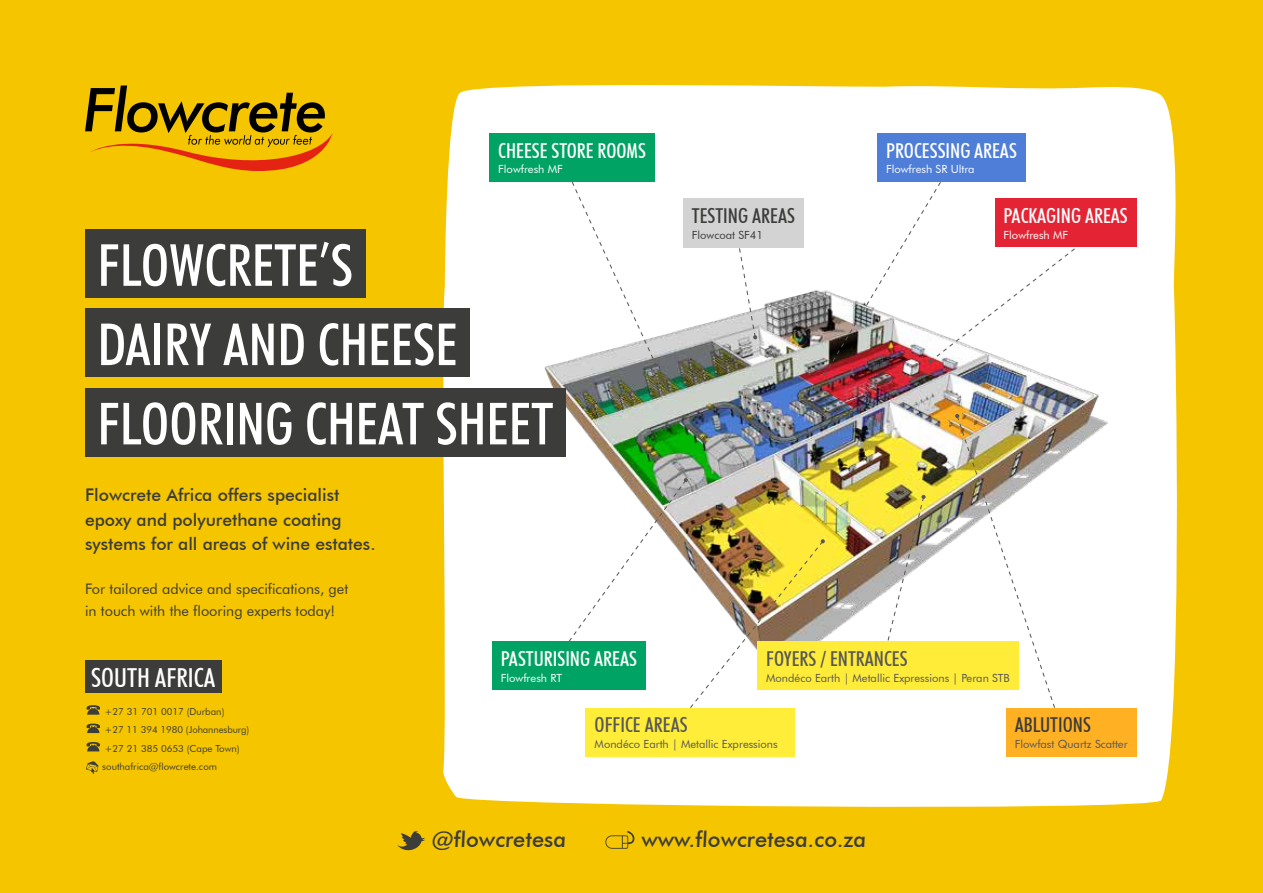
<style>
.page{position:relative;width:1263px;height:893px;background:#f5c500}
.page>*{position:absolute;margin:0;border:0;box-sizing:border-box;transform-origin:0 0}
.t1{font:500 condensed 58.2px "Futura BT";color:#fff}
.t2{font:500 condensed 26.25px "Futura BT";color:#fff}
.t3{font:500 21.9px "Futura BT";color:#3c3c3b}
.t4{font:500 condensed 20.55px "Futura BT";color:#fff}
.t5{font:500 condensed 20.55px "Futura BT";color:#575756}
.t6{font:500 condensed 20.55px "Futura BT";color:#3c3c3b}
.t7{font:500 17.4px/24.8px "Futura BT";color:#3c3c3b}
.t8{font:14.55px/21.8px "Futura BT";color:#3c3c3b}
.t9{font:11.25px "Futura BT";color:#575756}
.t10{font:11.25px "Futura BT";color:#fff}
.t11{font:11.25px "Futura BT";color:#3c3c3b}
.t12{font:9.75px/18.5px "Futura BT";color:#3c3c3b}
</style>
<div class="page">
<div style="left:443px;top:85px;width:734px;height:722px;background:#fff"></div>
<img style="left:489px;top:280px;width:672px;height:385px">
<img style="left:955px;top:414px;width:101px;height:295px">
<div style="left:757px;top:641px;width:262px;height:49px;background:#ffec39"></div>
<img style="left:887px;top:495px;width:39px;height:146px">
<svg style="left:85px;top:86px;width:248px;height:85px"></svg>
<div style="left:85px;top:308px;width:385px;height:69px;background:#3c3c3b"></div>
<div style="left:85px;top:229px;width:280px;height:69px;background:#3c3c3b"></div>
<div style="left:85px;top:660px;width:137px;height:33px;background:#3c3c3b"></div>
<div style="left:85px;top:388px;width:481px;height:69px;background:#3c3c3b"></div>
<svg style="left:87px;top:705px;width:13px;height:10px"></svg>
<svg style="left:87px;top:724px;width:13px;height:9px"></svg>
<svg style="left:87px;top:742px;width:13px;height:9px"></svg>
<svg style="left:86px;top:761px;width:12px;height:13px"></svg>
<svg style="left:397px;top:831px;width:28px;height:19px"></svg>
<svg style="left:605px;top:831px;width:29px;height:18px"></svg>
<div style="left:586px;top:708px;width:209px;height:49px;background:#ffed3a"></div>
<div style="left:1006px;top:708px;width:130px;height:49px;background:#ffb123"></div>
<img style="left:814px;top:181px;width:262px;height:210px">
<svg style="left:571px;top:181px;width:98px;height:210px;background:#e8e9e8"></svg>
<svg style="left:738px;top:247px;width:19px;height:92px;background:#eaeaea"></svg>
<img style="left:568px;top:478px;width:257px;height:231px">
<div style="left:492px;top:641px;width:154px;height:49px;background:#00a364"></div>
<div style="left:683px;top:198px;width:121px;height:49px;background:#d3d3d3"></div>
<div style="left:489px;top:133px;width:166px;height:49px;background:#00a364"></div>
<div style="left:995px;top:198px;width:141px;height:49px;background:#e42435"></div>
<div style="left:877px;top:133px;width:149px;height:49px;background:#4e7ed7"></div>
<h1 class="t1" style="left:97px;top:230px;width:257px">FLOWCRETE’S</h1>
<h1 class="t1" style="left:97px;top:309px;width:362px">DAIRY AND CHEESE</h1>
<h3 class="t4" style="left:498px;top:138px;width:149px">CHEESE STORE ROOMS</h3>
<p class="t10" style="left:498px;top:163px;width:66px">Flowfresh MF</p>
<h1 class="t1" style="left:97px;top:388px;width:457px">FLOORING CHEAT SHEET</h1>
<h3 class="t7" style="left:85px;top:482px;width:292px">Flowcrete Africa offers specialist epoxy and polyurethane coating systems for all areas of wine estates.</h3>
<p class="t8" style="left:85px;top:578px;width:265px">For tailored advice and specifications, get in touch with the flooring experts today!</p>
<h2 class="t2" style="left:91px;top:661px;width:126px">SOUTH AFRICA</h2>
<h3 class="t4" style="left:501px;top:646px;width:138px">PASTURISING AREAS</h3>
<p class="t10" style="left:501px;top:671px;width:63px">Flowfresh RT</p>
<h3 class="t6" style="left:692px;top:203px;width:105px">TESTING AREAS</h3>
<p class="t11" style="left:692px;top:228px;width:73px">Flowcoat SF41</p>
<h3 class="t4" style="left:886px;top:138px;width:132px">PROCESSING AREAS</h3>
<p class="t10" style="left:886px;top:163px;width:90px">Flowfresh SR Ultra</p>
<h3 class="t4" style="left:1003px;top:203px;width:126px">PACKAGING AREAS</h3>
<p class="t10" style="left:1003px;top:228px;width:66px">Flowfresh MF</p>
<h3 class="t5" style="left:766px;top:646px;width:143px">FOYERS / ENTRANCES</h3>
<p class="t9" style="left:766px;top:671px;width:245px">Mondéco Earth | Metallic Expressions | Peran STB</p>
<p class="t12" style="left:102px;top:702px;width:149px">+27 31 701 0017 (Durban)<br>+27 11 394 1980 (Johannesburg) +27 21 385 0653 (Cape Town) southafrica@flowcrete.com</p>
<h3 class="t5" style="left:595px;top:712px;width:95px">OFFICE AREAS</h3>
<p class="t9" style="left:595px;top:737px;width:185px">Mondéco Earth | Metallic Expressions</p>
<h3 class="t3" style="left:432px;top:826px;width:137px">@flowcretesa</h3>
<h3 class="t3" style="left:641px;top:826px;width:228px">www.flowcretesa.co.za</h3>
<h3 class="t6" style="left:1015px;top:712px;width:78px">ABLUTIONS</h3>
<p class="t9" style="left:1015px;top:737px;width:114px">Flowfast Quartz Scatter</p>
</div>
